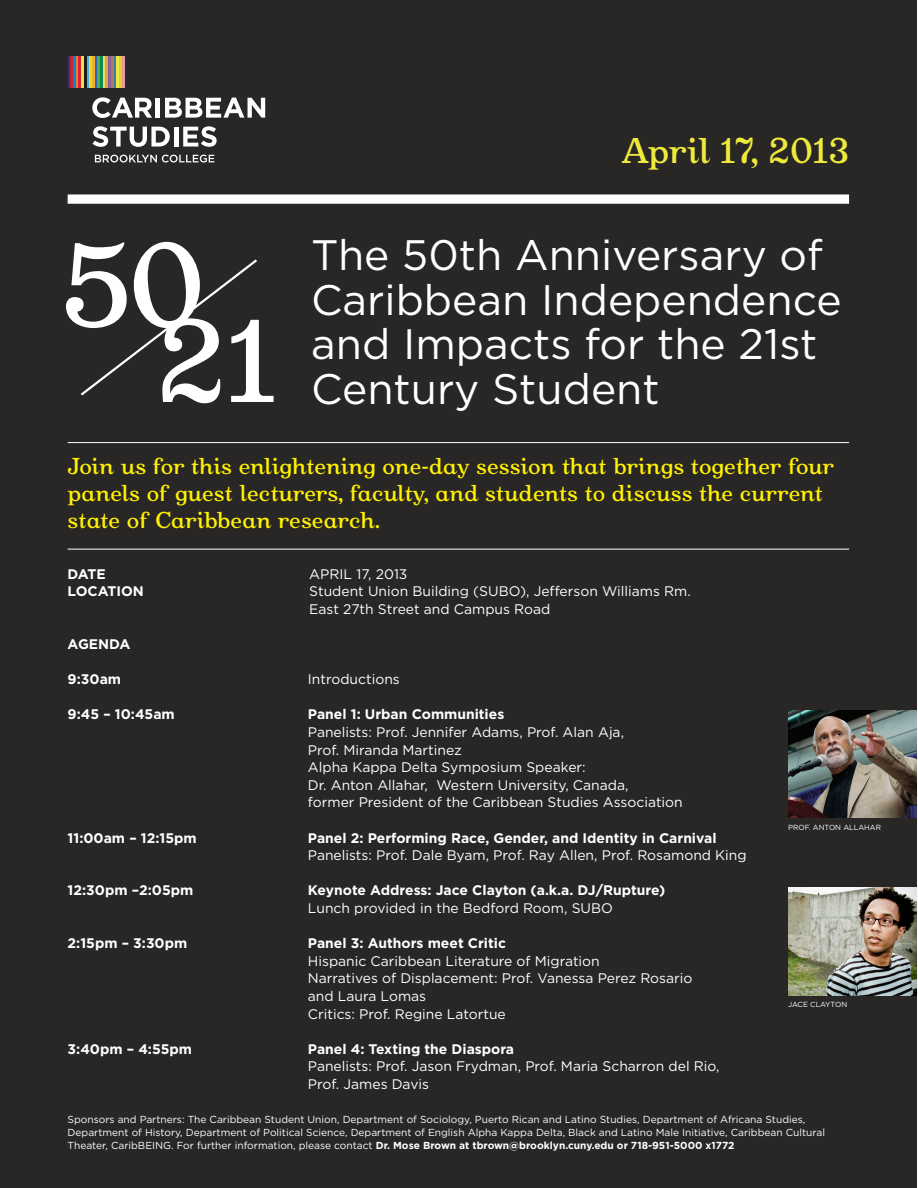
<style>
.page{position:relative;width:918px;height:1188px;background:#fff}
.page>*{position:absolute;margin:0;border:0;box-sizing:border-box;transform-origin:0 0}
.t1{font:500 130.05px "Oxtail";color:#fff}
.t2{font:500 127.8px "Oxtail";color:#fff}
.t3{font:42.6px/44.4px "Gotham HTF";color:#fff}
.t4{font:500 38.85px "Oxtail";letter-spacing:-.015em;color:#eeea3d}
.t5{font:500 25.05px/26.8px "Oxtail";letter-spacing:-.01em;color:#fff101}
.t6{font:13.95px/17.5px "Gotham HTF";color:#fff}
.t7{font:700 13.95px "Gotham HTF";color:#fff}
.t8{font:10.2px/12.9px "Gotham HTF";color:#fff}
.t9{font:7.35px "Gotham HTF";color:#fff}
.s1{font-weight:700}
</style>
<div class="page">
<div style="left:0;top:0;width:917px;height:1188px;background:#292626"></div>
<svg style="left:92px;top:97px;width:60px;height:21px"></svg>
<hr style="left:156px;top:98px;width:4px;height:20px;background:#fff">
<svg style="left:165px;top:98px;width:100px;height:20px"></svg>
<svg style="left:92px;top:126px;width:78px;height:21px"></svg>
<hr style="left:174px;top:127px;width:4px;height:20px;background:#fff">
<svg style="left:183px;top:126px;width:34px;height:21px"></svg>
<svg style="left:95px;top:155px;width:119px;height:8px"></svg>
<hr style="left:68px;top:56px;width:2px;height:32px;background:#34327f">
<hr style="left:70px;top:56px;width:3px;height:32px;background:#c32831">
<hr style="left:73px;top:56px;width:3px;height:32px;background:#0985c8">
<hr style="left:76px;top:56px;width:3px;height:32px;background:#dc8242">
<hr style="left:79px;top:56px;width:2px;height:32px;background:#e31c34">
<hr style="left:81px;top:56px;width:3px;height:32px;background:#eeea3d">
<hr style="left:84px;top:56px;width:3px;height:32px;background:#1f1b1c">
<hr style="left:87px;top:56px;width:2px;height:32px;background:#45b2e5">
<hr style="left:89px;top:56px;width:3px;height:32px;background:#f8d325">
<hr style="left:92px;top:56px;width:3px;height:32px;background:#f1b12e">
<hr style="left:95px;top:56px;width:2px;height:32px;background:#2d62ae">
<hr style="left:114px;top:56px;width:2px;height:32px;background:#2e7dc1">
<hr style="left:100px;top:56px;width:3px;height:32px;background:#15894d">
<hr style="left:103px;top:56px;width:3px;height:32px;background:#f3d674">
<hr style="left:106px;top:56px;width:2px;height:32px;background:#ceb039">
<hr style="left:108px;top:56px;width:3px;height:32px;background:#915e99">
<hr style="left:111px;top:56px;width:3px;height:32px;background:#b57954">
<hr style="left:116px;top:56px;width:3px;height:32px;background:#ebe83d">
<hr style="left:119px;top:56px;width:3px;height:32px;background:#f2c62b">
<hr style="left:122px;top:56px;width:3px;height:32px;background:#e29da3">
<hr style="left:97px;top:56px;width:3px;height:32px;background:#48ad5d">
<div style="left:68px;top:194px;width:781px;height:10px;background:#fff"></div>
<hr style="left:68px;top:442px;width:781px;height:1px;background:#fff">
<hr style="left:68px;top:549px;width:781px;height:1px;background:#fff">
<svg style="left:80px;top:259px;width:177px;height:137px"></svg>
<img style="left:788px;top:710px;width:129px;height:108px">
<img style="left:788px;top:888px;width:129px;height:107px">
<h1 class="t1" style="left:62px;top:216px;width:146px">50</h1>
<h2 class="t2" style="left:158px;top:293px;width:121px">21</h2>
<h3 class="t4" style="left:621px;top:130px;width:229px">April 17, 2013</h3>
<h3 class="t3" style="left:311px;top:233px;width:532px">The 50th Anniversary of<br>Caribbean Independence and Impacts for the 21st<br>Century Student</h3>
<h3 class="t5" style="left:68px;top:453px;width:768px">Join us for this enlightening one-day session that brings together four panels of guest lecturers, faculty, and students to discuss the current state of Caribbean research.</h3>
<p class="t7" style="left:68px;top:566px;width:40px">DATE</p>
<p class="t6" style="left:309px;top:565px;width:100px">APRIL 17, 2013</p>
<p class="t7" style="left:68px;top:583px;width:78px">LOCATION</p>
<p class="t6" style="left:309px;top:582px;width:383px">Student Union Building (SUBO), Jefferson Williams Rm.<br>East 27th Street and Campus Road</p>
<p class="t7" style="left:68px;top:636px;width:64px">AGENDA</p>
<p class="t7" style="left:68px;top:671px;width:55px">9:30am</p>
<p class="t6" style="left:308px;top:670px;width:93px">Introductions</p>
<p class="t7" style="left:68px;top:706px;width:109px">9:45 – 10:45am</p>
<p class="t7" style="left:308px;top:706px;width:198px">Panel 1: Urban Communities</p>
<p class="t6" style="left:308px;top:723px;width:376px">Panelists: Prof. Jennifer Adams, Prof. Alan Aja,<br>Prof. Miranda Martinez<br>Alpha Kappa Delta Symposium Speaker:<br>Dr. Anton Allahar, Western University, Canada,<br>former President of the Caribbean Studies Association</p>
<p class="t7" style="left:68px;top:830px;width:131px">11:00am – 12:15pm</p>
<p class="t7" style="left:308px;top:830px;width:410px">Panel 2: Performing Race, Gender, and Identity in Carnival</p>
<p class="t6" style="left:308px;top:846px;width:440px">Panelists: Prof. Dale Byam, Prof. Ray Allen, Prof. Rosamond King</p>
<p class="t7" style="left:68px;top:882px;width:127px">12:30pm –2:05pm</p>
<p class="t7" style="left:308px;top:882px;width:359px">Keynote Address: Jace Clayton (a.k.a. DJ/Rupture)</p>
<p class="t6" style="left:308px;top:899px;width:307px">Lunch provided in the Bedford Room, SUBO</p>
<p class="t7" style="left:68px;top:935px;width:121px">2:15pm – 3:30pm</p>
<p class="t7" style="left:308px;top:935px;width:200px">Panel 3: Authors meet Critic</p>
<p class="t6" style="left:308px;top:952px;width:386px">Hispanic Caribbean Literature of Migration<br>Narratives of Displacement: Prof. Vanessa Perez Rosario and Laura Lomas<br>Critics: Prof. Regine Latortue</p>
<p class="t7" style="left:68px;top:1041px;width:126px">3:40pm – 4:55pm</p>
<p class="t7" style="left:308px;top:1041px;width:208px">Panel 4: Texting the Diaspora</p>
<p class="t6" style="left:308px;top:1057px;width:413px">Panelists: Prof. Jason Frydman, Prof. Maria Scharron del Rio,<br>Prof. James Davis</p>
<p class="t8" style="left:68px;top:1113px;width:759px">Sponsors and Partners: The Caribbean Student Union, Department of Sociology, Puerto Rican and Latino Studies, Department of Africana Studies,<br>Department of History, Department of Political Science, Department of English Alpha Kappa Delta, Black and Latino Male Initiative, Caribbean Cultural<br>Theater, CaribBEING. For further information, please contact <span class="s1">Dr. Mose Brown at tbrown@brooklyn.cuny.edu or 718-951-5000 x1772</span></p>
<p class="t9" style="left:788px;top:823px;width:94px">PROF. ANTON ALLAHAR</p>
<p class="t9" style="left:788px;top:1001px;width:61px">JACE CLAYTON</p>
</div>
